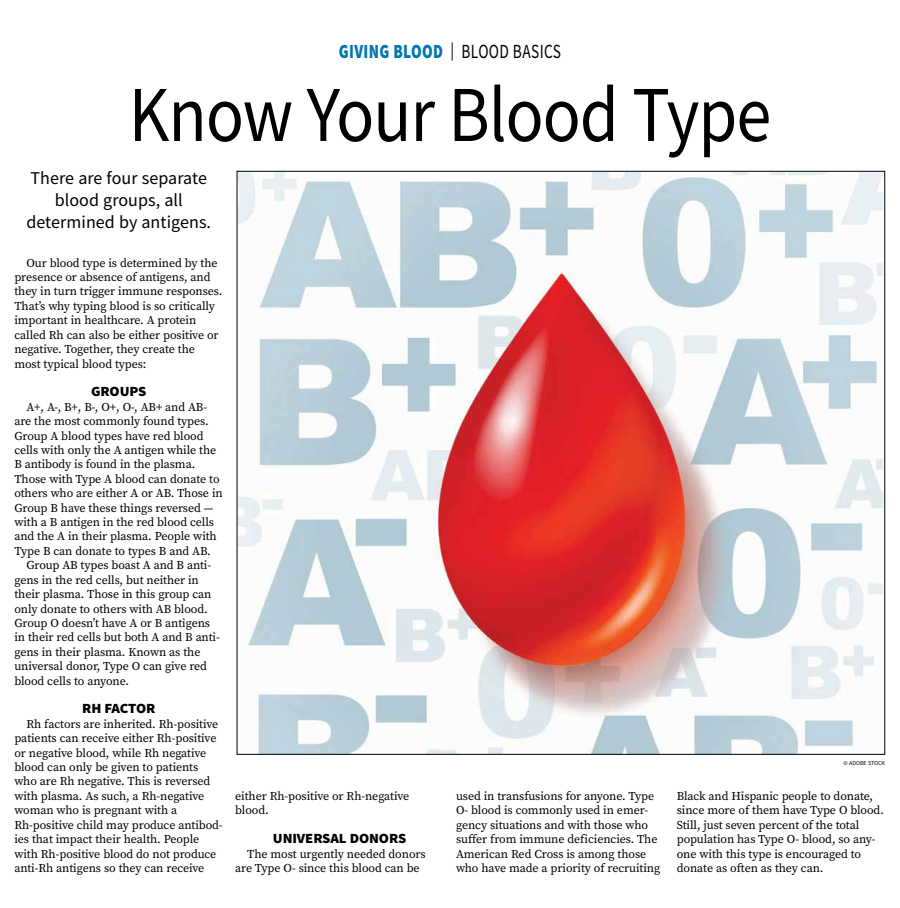
<style>
.page{position:relative;width:900px;height:908px;background:#fff}
.page>*{position:absolute;margin:0;border:0;box-sizing:border-box;transform-origin:0 0}
.t1{font:79.2px "Source Sans Pro";letter-spacing:-.015em;color:#000;scale:.89 1}
.t2{font:900 20px "Source Sans Pro";letter-spacing:.025em;color:#0077b1;scale:.77 1}
.t3{font:18px/21.6px "Source Sans Pro";letter-spacing:.005em;color:#000;text-align:center}
.t4{font:900 14px "Source Sans Pro";letter-spacing:-.005em;color:#000;scale:1.05 1}
.t5{font:12px/14.4px "Source Serif Pro";letter-spacing:-.005em;color:#000}
.t6{font:6px "Source Sans Pro";color:#000}
.s1{font-weight:400;font-size:18px;color:#000}
.s2{font-weight:400;color:#000}
</style>
<div class="page">
<img style="left:239px;top:173px;width:644px;height:579px">
<h2 class="t2" style="left:339px;top:38px;width:290px">GIVING BLOOD <span class="s1">|</span> <span class="s2">BLOOD BASICS</span></h2>
<h1 class="t1" style="left:129px;top:64px;width:724px">Know Your Blood Type</h1>
<h3 class="t3" style="left:26px;top:167px;width:186px">There are four separate blood groups, all determined by antigens.</h3>
<p class="t5" style="left:14px;top:255px;width:209px;text-indent:12px">Our blood type is determined by the presence or absence of antigens, and they in turn trigger immune responses.<br>That’s why typing blood is so critically important in healthcare. A protein called Rh can also be either positive or negative. Together, they create the most typical blood types:</p>
<p class="t4" style="left:91px;top:382px;width:54px">GROUPS</p>
<p class="t5" style="left:14px;top:399px;width:210px;text-indent:12px">A+, A-, B+, B-, O+, O-, AB+ and AB&shy;are the most commonly found types.<br>Group A blood types have red blood cells with only the A antigen while the B antibody is found in the plasma.<br>Those with Type A blood can donate to others who are either A or AB. Those in Group B have these things reversed — with a B antigen in the red blood cells and the A in their plasma. People with Type B can donate to types B and AB.</p>
<p class="t5" style="left:14px;top:558px;width:207px;text-indent:12px">Group AB types boast A and B anti&shy;gens in the red cells, but neither in their plasma. Those in this group can only donate to others with AB blood.<br>Group O doesn’t have A or B antigens in their red cells but both A and B anti&shy;gens in their plasma. Known as the universal donor, Type O can give red blood cells to anyone.</p>
<p class="t4" style="left:82px;top:698px;width:71px">RH FACTOR</p>
<p class="t5" style="left:14px;top:716px;width:210px;text-indent:12px">Rh factors are inherited. Rh-positive patients can receive either Rh-positive or negative blood, while Rh negative blood can only be given to patients who are Rh negative. This is reversed with plasma. As such, a Rh-negative woman who is pregnant with a Rh-positive child may produce antibod&shy;ies that impact their health. People with Rh-positive blood do not produce anti-Rh antigens so they can receive</p>
<p class="t5" style="left:235px;top:788px;width:176px">either Rh-positive or Rh-negative blood.</p>
<p class="t4" style="left:273px;top:828px;width:129px">UNIVERSAL DONORS</p>
<p class="t5" style="left:235px;top:846px;width:192px;text-indent:12px">The most urgently needed donors are Type O- since this blood can be</p>
<p class="t6" style="left:844px;top:759px;width:43px">© ADOBE STOCK</p>
<p class="t5" style="left:456px;top:788px;width:206px">used in transfusions for anyone. Type O- blood is commonly used in emer&shy;gency situations and with those who suffer from immune deficiencies. The American Red Cross is among those who have made a priority of recruiting</p>
<p class="t5" style="left:677px;top:788px;width:209px">Black and Hispanic people to donate, since more of them have Type O blood.<br>Still, just seven percent of the total population has Type O- blood, so any&shy;one with this type is encouraged to donate as often as they can.</p>
</div>
